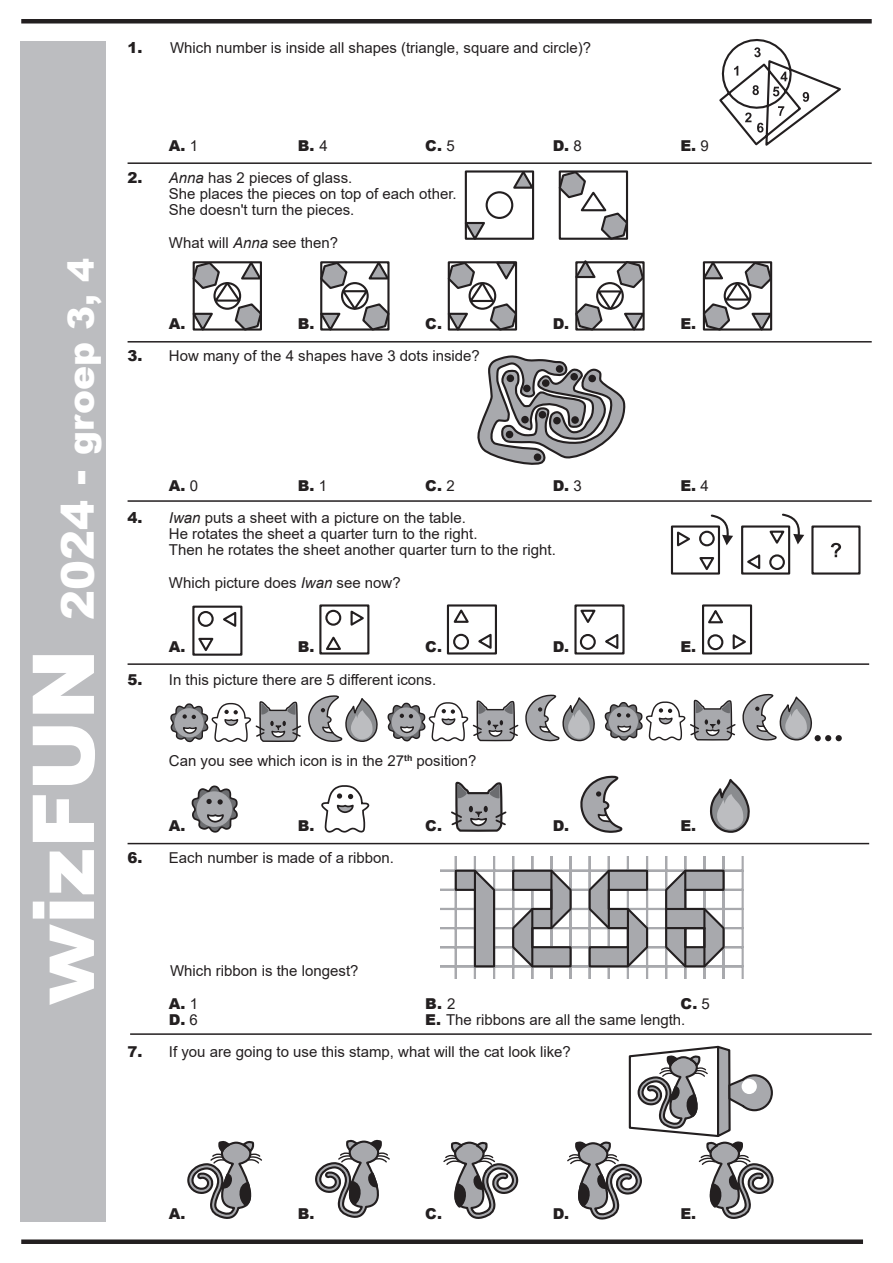
<style>
.page{position:relative;width:893px;height:1263px;background:#fff}
.page>*{position:absolute;margin:0;border:0;box-sizing:border-box;transform-origin:0 0}
.t1{font:900 36px "Arial";color:#fff}
.t2{font:15px/16.2px "Arial";color:#231f20}
.t3{font:900 15px "Arial";color:#231f20}
.s1{font-weight:900}
.s2{font-size:85.5px}
.s3{font-size:45px}
.s4{font-weight:400}
.s5{font-style:italic}
</style>
<div class="page">
<div style="left:21px;top:41px;width:85px;height:1180px;background:#bcbdc0"></div>
<div style="left:21px;top:1239px;width:842px;height:5px;background:#231f20"></div>
<div style="left:21px;top:19px;width:851px;height:5px;background:#231f20"></div>
<hr style="left:128px;top:162px;width:744px;height:2px;background:#231f20">
<hr style="left:128px;top:500px;width:744px;height:2px;background:#231f20">
<hr style="left:128px;top:843px;width:741px;height:1px;background:#231f20">
<hr style="left:130px;top:1033px;width:742px;height:2px;background:#231f20">
<hr style="left:128px;top:663px;width:741px;height:2px;background:#231f20">
<hr style="left:128px;top:341px;width:744px;height:2px;background:#231f20">
<svg style="left:719px;top:39px;width:122px;height:107px"></svg>
<svg style="left:192px;top:260px;width:581px;height:71px"></svg>
<svg style="left:464px;top:170px;width:165px;height:70px"></svg>
<svg style="left:477px;top:355px;width:149px;height:110px"></svg>
<div style="left:507px;top:374px;width:7px;height:8px;background:#231f20;border-radius:50%"></div>
<div style="left:521px;top:416px;width:8px;height:7px;background:#231f20;border-radius:50%"></div>
<div style="left:571px;top:416px;width:8px;height:8px;background:#231f20;border-radius:50%"></div>
<div style="left:553px;top:417px;width:8px;height:7px;background:#231f20;border-radius:50%"></div>
<div style="left:588px;top:375px;width:8px;height:7px;background:#231f20;border-radius:50%"></div>
<div style="left:542px;top:379px;width:8px;height:8px;background:#231f20;border-radius:50%"></div>
<div style="left:570px;top:373px;width:8px;height:8px;background:#231f20;border-radius:50%"></div>
<div style="left:534px;top:453px;width:7px;height:8px;background:#231f20;border-radius:50%"></div>
<div style="left:523px;top:385px;width:8px;height:7px;background:#231f20;border-radius:50%"></div>
<div style="left:506px;top:431px;width:7px;height:7px;background:#231f20;border-radius:50%"></div>
<div style="left:539px;top:411px;width:7px;height:7px;background:#231f20;border-radius:50%"></div>
<div style="left:556px;top:365px;width:7px;height:8px;background:#231f20;border-radius:50%"></div>
<svg style="left:192px;top:604px;width:561px;height:52px"></svg>
<svg style="left:187px;top:1141px;width:75px;height:78px"></svg>
<svg style="left:315px;top:1140px;width:75px;height:78px"></svg>
<svg style="left:443px;top:1141px;width:76px;height:78px"></svg>
<svg style="left:670px;top:513px;width:191px;height:62px"></svg>
<svg style="left:170px;top:695px;width:208px;height:138px"></svg>
<svg style="left:387px;top:693px;width:455px;height:285px"></svg>
<svg style="left:567px;top:1045px;width:207px;height:175px"></svg>
<div style="left:742px;top:1079px;width:15px;height:15px;background:#fff;border-radius:50%"></div>
<p class="t2" style="left:128px;top:40px;width:465px"><span class="s1">1.</span> Which number is inside all shapes (triangle, square and circle)?</p>
<h1 class="t1" style="left:55px;top:1005px;width:749px;rotate:-90deg"><span class="s2">wizFUN</span> <span class="s3">2024 -</span> groep 3, 4</h1>
<p class="t3" style="left:169px;top:134px;width:31px">A. <span class="s4">1</span></p>
<p class="t3" style="left:298px;top:134px;width:32px">B. <span class="s4">4</span></p>
<p class="t3" style="left:425px;top:134px;width:31px">C. <span class="s4">5</span></p>
<p class="t3" style="left:553px;top:134px;width:30px">D. <span class="s4">8</span></p>
<p class="t3" style="left:680px;top:134px;width:30px">E. <span class="s4">9</span></p>
<p class="t2" style="left:169px;top:169px;width:289px;text-indent:-41px"><span class="s1">2.</span> <span class="s5">Anna</span> has 2 pieces of glass.<br>She places the pieces on top of each other.<br>She doesn't turn the pieces.</p>
<p class="t2" style="left:169px;top:234px;width:171px">What will <span class="s5">Anna</span> see then?</p>
<p class="t3" style="left:169px;top:312px;width:18px">A.</p>
<p class="t3" style="left:298px;top:312px;width:18px">B.</p>
<p class="t3" style="left:425px;top:312px;width:18px">C.</p>
<p class="t3" style="left:553px;top:312px;width:18px">D.</p>
<p class="t3" style="left:680px;top:312px;width:17px">E.</p>
<p class="t2" style="left:128px;top:348px;width:354px"><span class="s1">3.</span> How many of the 4 shapes have 3 dots inside?</p>
<p class="t3" style="left:169px;top:474px;width:31px">A. <span class="s4">0</span></p>
<p class="t3" style="left:298px;top:474px;width:31px">B. <span class="s4">1</span></p>
<p class="t3" style="left:425px;top:474px;width:31px">C. <span class="s4">2</span></p>
<p class="t3" style="left:553px;top:474px;width:30px">D. <span class="s4">3</span></p>
<p class="t3" style="left:680px;top:474px;width:30px">E. <span class="s4">4</span></p>
<p class="t2" style="left:169px;top:509px;width:388px;text-indent:-41px"><span class="s1">4.</span> <span class="s5">Iwan</span> puts a sheet with a picture on the table.<br>He rotates the sheet a quarter turn to the right.<br>Then he rotates the sheet another quarter turn to the right.</p>
<p class="t2" style="left:169px;top:574px;width:233px">Which picture does <span class="s5">Iwan</span> see now?</p>
<p class="t3" style="left:169px;top:636px;width:18px">A.</p>
<p class="t3" style="left:298px;top:636px;width:18px">B.</p>
<p class="t3" style="left:425px;top:636px;width:18px">C.</p>
<p class="t3" style="left:553px;top:636px;width:18px">D.</p>
<p class="t3" style="left:680px;top:636px;width:17px">E.</p>
<p class="t2" style="left:128px;top:671px;width:310px"><span class="s1">5.</span> In this picture there are 5 different icons.</p>
<p class="t2" style="left:169px;top:752px;width:309px">Can you see which icon is in the 27<sup>th</sup> position?</p>
<p class="t3" style="left:169px;top:814px;width:18px">A.</p>
<p class="t3" style="left:298px;top:814px;width:18px">B.</p>
<p class="t3" style="left:425px;top:814px;width:18px">C.</p>
<p class="t3" style="left:553px;top:814px;width:18px">D.</p>
<p class="t3" style="left:680px;top:814px;width:17px">E.</p>
<p class="t2" style="left:128px;top:849px;width:268px"><span class="s1">6.</span> Each number is made of a ribbon.</p>
<p class="t2" style="left:169px;top:955px;width:191px;line-height:32.4px">Which ribbon is the longest?<br><span class="s1">A.</span> 1</p>
<p class="t3" style="left:425px;top:992px;width:32px">B. <span class="s4">2</span></p>
<p class="t3" style="left:680px;top:992px;width:31px">C. <span class="s4">5</span></p>
<p class="t3" style="left:169px;top:1008px;width:30px">D. <span class="s4">6</span></p>
<p class="t2" style="left:425px;top:1011px;width:262px"><span class="s1">E.</span> The ribbons are all the same length.</p>
<p class="t2" style="left:128px;top:1044px;width:445px"><span class="s1">7.</span> If you are going to use this stamp, what will the cat look like?</p>
<p class="t3" style="left:169px;top:1203px;width:18px">A.</p>
<p class="t3" style="left:298px;top:1203px;width:18px">B.</p>
<p class="t3" style="left:425px;top:1203px;width:18px">C.</p>
<p class="t3" style="left:553px;top:1203px;width:18px">D.</p>
<p class="t3" style="left:680px;top:1203px;width:17px">E.</p>
</div>
